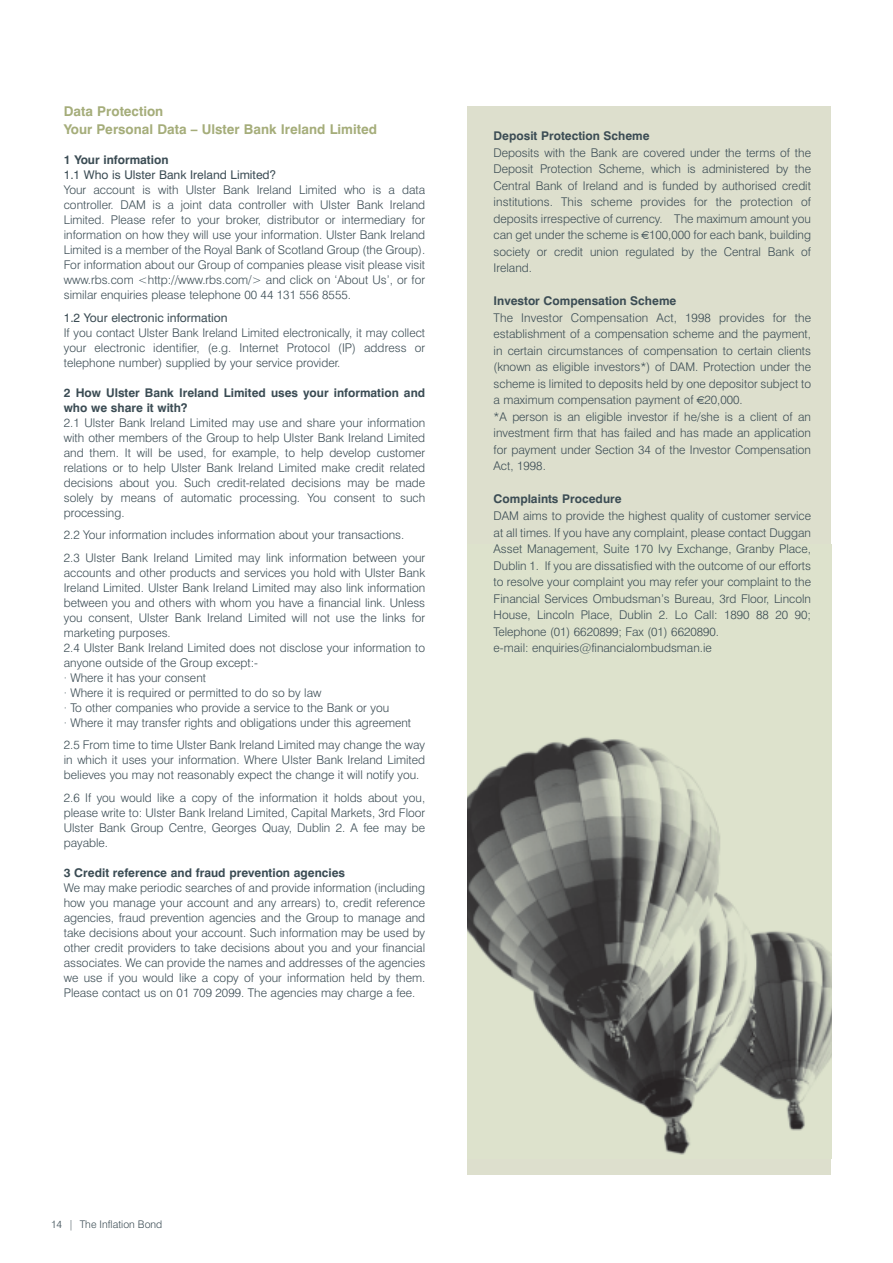
<style>
.page{position:relative;width:893px;height:1263px;background:#fff}
.page>*{position:absolute;margin:0;border:0;box-sizing:border-box;transform-origin:0 0}
.t1{font:700 13.5px/18px "Swiss 721 BT";color:#a5ad7a}
.t2{font:300 12px/15px "Swiss 721 BT";color:#3b4c54;text-align:justify}
.t3{font:700 12px/15px "Swiss 721 BT";color:#3b4c54}
.t4{font:12px "Swiss 721 BT";color:#3b4c54}
.t5{font:300 10.5px "Swiss 721 BT";color:#3b4c54}
</style>
<div class="page">
<div style="left:467px;top:106px;width:364px;height:1069px;background:#dddfcd"></div>
<img style="left:467px;top:737px;width:364px;height:418px">
<p class="t1" style="left:64px;top:104px;width:315px">Data Protection<br>Your Personal Data – Ulster Bank Ireland Limited</p>
<p class="t3" style="left:64px;top:153px;width:106px">1 Your information</p>
<p class="t4" style="left:64px;top:170px;width:214px">1.1 Who is Ulster Bank Ireland Limited?</p>
<p class="t2" style="left:64px;top:183px;width:363px">Your account is with Ulster Bank Ireland Limited who is a data controller. DAM is a joint data controller with Ulster Bank Ireland Limited. Please refer to your broker, distributor or intermediary for information on how they will use your information. Ulster Bank Ireland Limited is a member of the Royal Bank of Scotland Group (the Group).<br>For information about our Group of companies please visit please visit www.rbs.com &lt;http://www.rbs.com/&gt; and click on ‘About Us’, or for similar enquiries please telephone 00 44 131 556 8555.</p>
<p class="t4" style="left:64px;top:313px;width:165px">1.2 Your electronic information</p>
<p class="t2" style="left:64px;top:326px;width:363px">If you contact Ulster Bank Ireland Limited electronically, it may collect your electronic identifier, (e.g. Internet Protocol (IP) address or telephone number) supplied by your service provider.</p>
<p class="t3" style="left:64px;top:386px;width:363px">2 How Ulster Bank Ireland Limited uses your information and who we share it with?</p>
<p class="t2" style="left:64px;top:416px;width:363px">2.1 Ulster Bank Ireland Limited may use and share your information with other members of the Group to help Ulster Bank Ireland Limited and them. It will be used, for example, to help develop customer relations or to help Ulster Bank Ireland Limited make credit related decisions about you. Such credit-related decisions may be made solely by means of automatic processing. You consent to such processing.</p>
<p class="t2" style="left:64px;top:525px;width:363px;line-height:22.5px">2.2 Your information includes information about your transactions.<br>2.3 Ulster Bank Ireland Limited may link information between your</p>
<p class="t2" style="left:64px;top:566px;width:363px;text-align:left">accounts and other products and services you hold with Ulster Bank Ireland Limited. Ulster Bank Ireland Limited may also link information between you and others with whom you have a financial link. Unless you consent, Ulster Bank Ireland Limited will not use the links for marketing purposes.<br>2.4 Ulster Bank Ireland Limited does not disclose your information to anyone outside of the Group except:-<br>· Where it has your consent<br>· Where it is required or permitted to do so by law<br>· To other companies who provide a service to the Bank or you<br>· Where it may transfer rights and obligations under this agreement</p>
<p class="t2" style="left:64px;top:738px;width:363px">2.5 From time to time Ulster Bank Ireland Limited may change the way in which it uses your information. Where Ulster Bank Ireland Limited believes you may not reasonably expect the change it will notify you.</p>
<p class="t2" style="left:64px;top:791px;width:363px">2.6 If you would like a copy of the information it holds about you, please write to: Ulster Bank Ireland Limited, Capital Markets, 3rd Floor Ulster Bank Group Centre, Georges Quay, Dublin 2. A fee may be payable.</p>
<p class="t3" style="left:64px;top:866px;width:283px">3 Credit reference and fraud prevention agencies</p>
<p class="t2" style="left:64px;top:881px;width:363px">We may make periodic searches of and provide information (including how you manage your account and any arrears) to, credit reference agencies, fraud prevention agencies and the Group to manage and take decisions about your account. Such information may be used by other credit providers to take decisions about you and your financial associates. We can provide the names and addresses of the agencies we use if you would like a copy of your information held by them.<br>Please contact us on 01 709 2099. The agencies may charge a fee.</p>
<p class="t3" style="left:494px;top:130px;width:158px">Deposit Protection Scheme</p>
<p class="t2" style="left:494px;top:146px;width:319px;line-height:16.5px">Deposits with the Bank are covered under the terms of the Deposit Protection Scheme, which is administered by the Central Bank of Ireland and is funded by authorised credit institutions. This scheme provides for the protection of deposits irrespective of currency. The maximum amount you can get under the scheme is 100,000 for each bank, building society or credit union regulated by the Central Bank of Ireland.</p>
<p class="t3" style="left:494px;top:295px;width:184px">Investor Compensation Scheme</p>
<p class="t2" style="left:494px;top:311px;width:319px;line-height:16.5px;text-align:left">The Investor Compensation Act, 1998 provides for the establishment of a compensation scheme and the payment, in certain circumstances of compensation to certain clients (known as eligible investors*) of DAM. Protection under the scheme is limited to deposits held by one depositor subject to a maximum compensation payment of 20,000.<br>*A person is an eligible investor if he/she is a client of an investment firm that has failed and has made an application for payment under Section 34 of the Investor Compensation Act, 1998.</p>
<p class="t3" style="left:494px;top:493px;width:130px">Complaints Procedure</p>
<p class="t2" style="left:494px;top:509px;width:319px;line-height:16.5px;text-align:left">DAM aims to provide the highest quality of customer service at all times. If you have any complaint, please contact Duggan Asset Management, Suite 170 Ivy Exchange, Granby Place, Dublin 1. If you are dissatisfied with the outcome of our efforts to resolve your complaint you may refer your complaint to the Financial Services Ombudsman’s Bureau, 3rd Floor, Lincoln House, Lincoln Place, Dublin 2. Lo Call: 1890 88 20 90; Telephone (01) 6620899; Fax (01) 6620890.<br>e-mail: enquiries@financialombudsman.ie</p>
<p class="t5" style="left:51px;top:1220px;width:113px">14 | The Inflation Bond</p>
</div>
